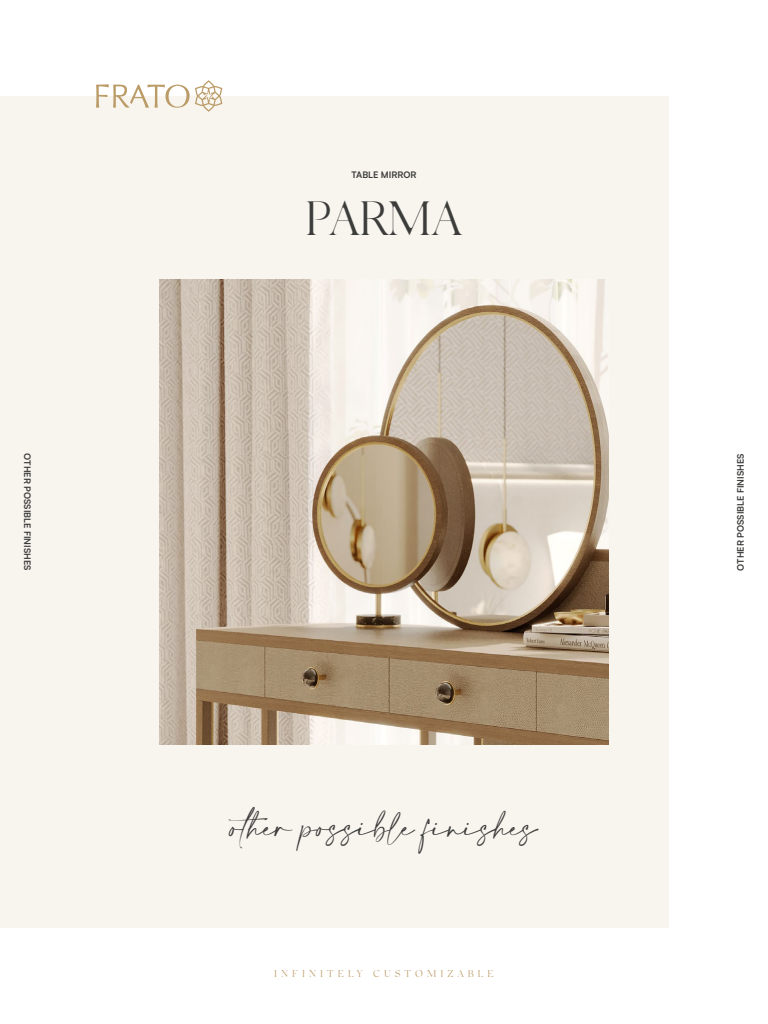
<style>
.page{position:relative;width:768px;height:1024px;background:#fff}
.page>*{position:absolute;margin:0;border:0;box-sizing:border-box;transform-origin:0 0}
.t1{font:300 48px "Silk Serif";color:#3c3c3b}
.t2{font:24px "Amalfi Coast";color:#3c3c3b}
.t3{font:300 10px "Silk Serif";letter-spacing:.4em;color:#bc9b68}
.t4{font:700 9px "Satoshi";color:#3c3c3b}
</style>
<div class="page">
<div style="left:0;top:96px;width:668px;height:832px;background:#f8f5ef"></div>
<img style="left:159px;top:280px;width:450px;height:464px">
<svg style="left:96px;top:80px;width:126px;height:32px"></svg>
<p class="t4" style="left:34px;top:453px;width:119px;rotate:90deg">OTHER POSSIBLE FINISHES</p>
<p class="t4" style="left:351px;top:168px;width:67px">TABLE MIRROR</p>
<h1 class="t1" style="left:306px;top:190px;width:158px">PARMA</h1>
<h2 class="t2" style="left:230px;top:813px;width:309px">other possible finishes</h2>
<p class="t3" style="left:274px;top:968px;width:221px">INFINITELY CUSTOMIZABLE</p>
<p class="t4" style="left:734px;top:571px;width:119px;rotate:-90deg">OTHER POSSIBLE FINISHES</p>
</div>
